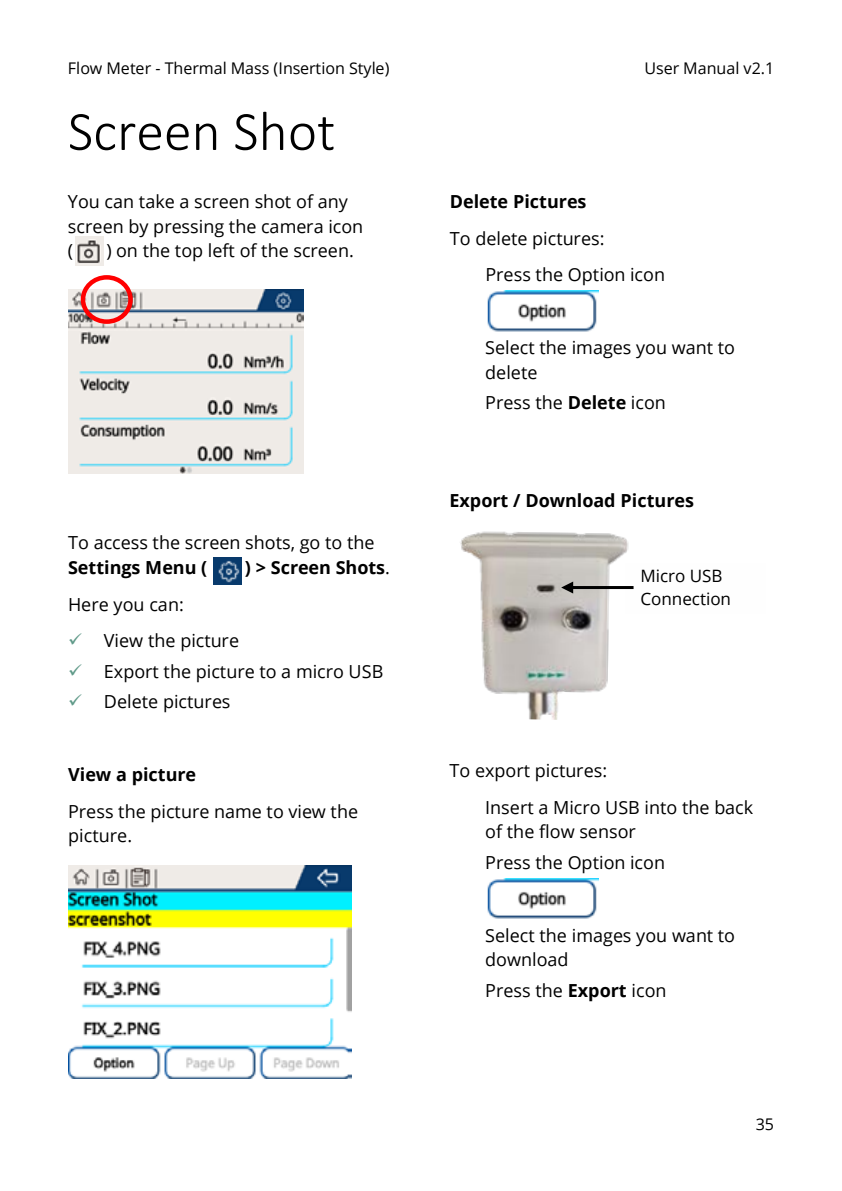
<style>
.page{position:relative;width:842px;height:1191px;background:#fff}
.page>*{position:absolute;margin:0;border:0;box-sizing:border-box;transform-origin:0 0}
.t1{font:300 56px "Calibri";color:#000}
.t2{font:18px/24.4px "Open Sans";color:#000}
.t3{font:700 18px "Open Sans";color:#000}
.t4{font:17px/23.2px "Open Sans";color:#000}
.t5{font:16px "Open Sans";color:#000}
.s1{font-weight:400}
.s2{color:#609a89}
.s3{font-weight:700}
</style>
<div class="page">
<img style="left:487px;top:291px;width:112px;height:41px">
<img style="left:460px;top:531px;width:169px;height:189px">
<img style="left:626px;top:564px;width:3px;height:49px">
<svg style="left:561px;top:581px;width:73px;height:12px"></svg>
<img style="left:487px;top:878px;width:111px;height:41px">
<img style="left:76px;top:236px;width:28px;height:29px">
<img style="left:213px;top:557px;width:28px;height:27px">
<img style="left:68px;top:865px;width:283px;height:213px">
<img style="left:68px;top:290px;width:235px;height:183px">
<div style="left:81px;top:275px;width:52px;height:49px;border:4px solid #f00;border-radius:50%"></div>
<p class="t5" style="left:68px;top:57px;width:323px">Flow Meter - Thermal Mass (Insertion Style)</p>
<p class="t5" style="left:644px;top:57px;width:131px">User Manual v2.1</p>
<h1 class="t1" style="left:68px;top:96px;width:269px">Screen Shot</h1>
<p class="t2" style="left:68px;top:189px;width:297px">You can take a screen shot of any screen by pressing the camera icon (</p>
<p class="t2" style="left:106px;top:238px;width:249px">) on the top left of the screen.</p>
<p class="t2" style="left:68px;top:530px;width:308px">To access the screen shots, go to the</p>
<p class="t3" style="left:68px;top:554px;width:141px">Settings Menu (</p>
<p class="t3" style="left:245px;top:554px;width:147px">) &gt; Screen Shots<span class="s1">.</span></p>
<p class="t2" style="left:68px;top:591px;width:117px">Here you can:</p>
<p class="t2" style="left:68px;top:628px;width:173px"><span class="s2">✓</span> View the picture</p>
<p class="t2" style="left:68px;top:658px;width:317px"><span class="s2">✓</span> Export the picture to a micro USB</p>
<p class="t2" style="left:68px;top:689px;width:164px"><span class="s2">✓</span> Delete pictures</p>
<p class="t3" style="left:68px;top:762px;width:130px">View a picture</p>
<p class="t2" style="left:68px;top:798px;width:292px">Press the picture name to view the picture.</p>
<p class="t3" style="left:450px;top:189px;width:138px">Delete Pictures</p>
<p class="t2" style="left:485px;top:219px;width:181px;line-height:36.4px;text-indent:-36px">To delete pictures:<br>Press the Option icon</p>
<p class="t2" style="left:485px;top:335px;width:251px">Select the images you want to delete</p>
<p class="t2" style="left:485px;top:390px;width:182px">Press the <span class="s3">Delete</span> icon</p>
<p class="t3" style="left:449px;top:488px;width:246px">Export / Download Pictures</p>
<p class="t4" style="left:640px;top:564px;width:92px">Micro USB<br>Connection</p>
<p class="t2" style="left:485px;top:752px;width:270px;line-height:36.4px;text-indent:-36px">To export pictures:<br>Insert a Micro USB into the back</p>
<p class="t2" style="left:485px;top:815px;width:181px;line-height:30.6px">of the flow sensor<br>Press the Option icon</p>
<p class="t2" style="left:485px;top:922px;width:251px">Select the images you want to download</p>
<p class="t2" style="left:485px;top:977px;width:183px">Press the <span class="s3">Export</span> icon</p>
<p class="t5" style="left:756px;top:1113px;width:20px">35</p>
</div>
